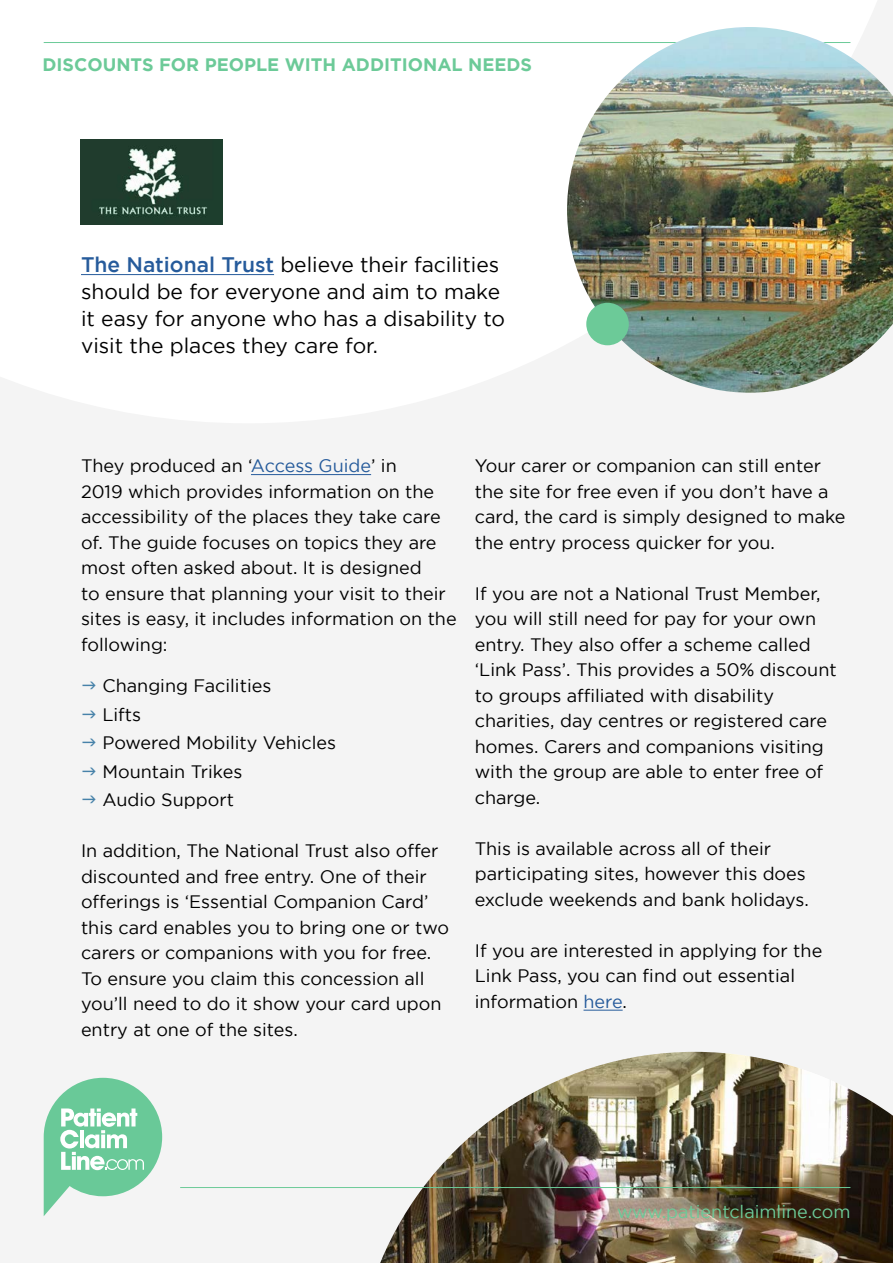
<style>
.page{position:relative;width:893px;height:1263px;background:#f4f4f4}
.page>*{position:absolute;margin:0;border:0;box-sizing:border-box;transform-origin:0 0}
.t1{font:21px/27px "Gotham";color:#000}
.t2{font:18px/25.5px "Gotham";color:#000}
.t3{font:700 18px "Gotham";color:#6cca98}
.t4{font:18px "Gotham";color:#6cca98}
.s1{font-weight:500;color:#265b9b}
.s2{color:#265b9b}
</style>
<div class="page">
<img style="left:380px;top:1052px;width:513px;height:211px">
<svg style="left:0;top:0;width:877px;height:423px;fill:#fff"></svg>
<svg style="left:44px;top:1078px;width:118px;height:138px"></svg>
<hr style="left:180px;top:1187px;width:670px;height:1px;background:#6cca98">
<hr style="left:44px;top:42px;width:806px;height:1px;background:#6cca98">
<hr style="left:251px;top:474px;width:120px;height:1px;background:#265b9b">
<hr style="left:583px;top:1010px;width:40px;height:1px;background:#265b9b">
<img style="left:81px;top:140px;width:141px;height:85px">
<hr style="left:81px;top:274px;width:193px;height:1px;background:#265b9b">
<img style="left:567px;top:27px;width:326px;height:366px">
<div style="left:586px;top:303px;width:43px;height:42px;background:#6cca98;border-radius:50%"></div>
<p class="t3" style="left:43px;top:58px;width:491px">DISCOUNTS FOR PEOPLE WITH ADDITIONAL NEEDS</p>
<p class="t1" style="left:81px;top:252px;width:426px"><span class="s1">The National Trust</span> believe their facilities should be for everyone and aim to make it easy for anyone who has a disability to visit the places they care for.</p>
<p class="t2" style="left:81px;top:454px;width:377px">They produced an ‘<span class="s2">Access Guide</span>’ in<br>2019 which provides information on the accessibility of the places they take care of. The guide focuses on topics they are most often asked about. It is designed<br>to ensure that planning your visit to their sites is easy, it includes information on the following:</p>
<p class="t2" style="left:102px;top:673px;width:235px;line-height:28.5px">Changing Facilities<br>Lifts<br>Powered Mobility Vehicles<br>Mountain Trikes<br>Audio Support</p>
<p class="t2" style="left:81px;top:839px;width:369px">In addition, The National Trust also offer discounted and free entry. One of their offerings is ‘Essential Companion Card’ this card enables you to bring one or two carers or companions with you for free.<br>To ensure you claim this concession all you’ll need to do it show your card upon entry at one of the sites.</p>
<p class="t2" style="left:475px;top:454px;width:372px">Your carer or companion can still enter the site for free even if you don’t have a card, the card is simply designed to make the entry process quicker for you.</p>
<p class="t2" style="left:475px;top:582px;width:363px">If you are not a National Trust Member, you will still need for pay for your own entry. They also offer a scheme called ‘Link Pass’. This provides a 50% discount to groups affiliated with disability charities, day centres or registered care homes. Carers and companions visiting with the group are able to enter free of charge.</p>
<p class="t2" style="left:475px;top:837px;width:335px">This is available across all of their participating sites, however this does exclude weekends and bank holidays.</p>
<p class="t2" style="left:475px;top:939px;width:349px">If you are interested in applying for the<br>Link Pass, you can find out essential information <span class="s2">here</span>.</p>
<p class="t4" style="left:617px;top:1205px;width:235px">www.patientclaimline.com</p>
</div>
